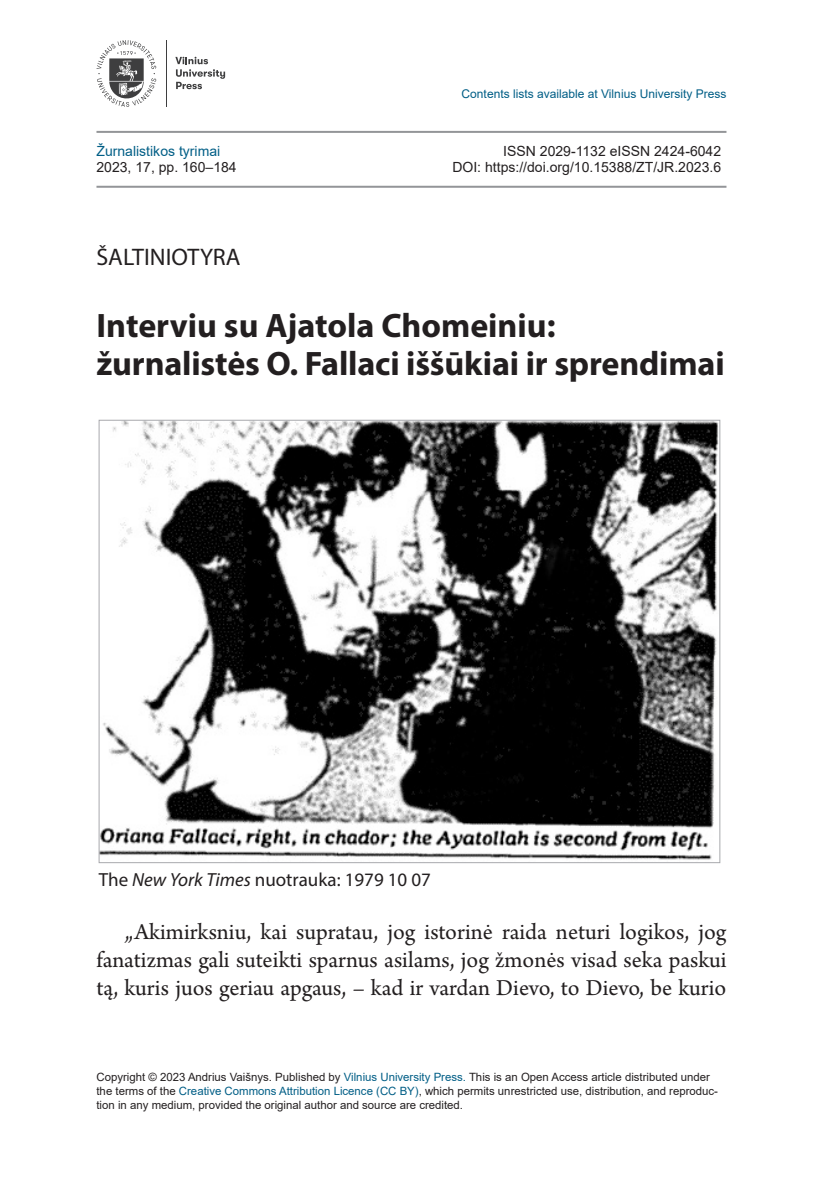
<style>
.page{position:relative;width:840px;height:1191px;background:#fff}
.page>*{position:absolute;margin:0;border:0;box-sizing:border-box;transform-origin:0 0}
.ISSN-pavadinimas{font:700 34px/38px "Myriad Pro";letter-spacing:-.005em;color:#231f20}
.ISSN-tekstas{font:24px/28.2px "Arno Pro";letter-spacing:-.005em;color:#231f20;text-align:justify}
.ISSN-autorius{font:24px "Myriad Pro";color:#231f20}
.ISSN-lentele{font:19px "Myriad Pro";color:#231f20}
.ISSN_virsus{font:14px "Arial";color:#231f20}
.ISSN_virsus-2{font:14px "Arial";color:#005e86}
.t1{font:12px "Arial";color:#005e86}
.t2{font:11.4px/14px "Arial";color:#231f20}
.s1{font-style:italic}
.s2{color:#005e86}
</style>
<div class="page">
<hr style="left:96px;top:131px;width:630px;height:2px;background:#939598">
<hr style="left:96px;top:186px;width:630px;height:2px;background:#939598">
<hr style="left:166px;top:40px;width:1px;height:67px;background:#3e3e3f">
<svg style="left:96px;top:40px;width:60px;height:67px"></svg>
<svg style="left:175px;top:57px;width:50px;height:32px"></svg>
<img style="left:101px;top:422px;width:616px;height:438px">
<p class="t1" style="left:461px;top:85px;width:266px">Contents lists available at Vilnius University Press</p>
<p class="ISSN_virsus-2" style="left:96px;top:141px;width:125px">Žurnalistikos tyrimai</p>
<p class="ISSN_virsus" style="left:503px;top:141px;width:219px">ISSN 2029-1132 eISSN 2424-6042</p>
<p class="ISSN_virsus" style="left:96px;top:157px;width:142px">2023, 17, pp. 160–184</p>
<p class="ISSN_virsus" style="left:452px;top:157px;width:270px">DOI: https://doi.org/10.15388/ZT/JR.2023.6</p>
<p class="ISSN-autorius" style="left:96px;top:242px;width:145px">ŠALTINIOTYRA</p>
<p class="ISSN-pavadinimas" style="left:96px;top:305px;width:629px">Interviu su Ajatola Chomeiniu: žurnalistės O. Fallaci iššūkiai ir sprendimai</p>
<p class="ISSN-lentele" style="left:99px;top:867px;width:333px">The <span class="s1">New York Times</span> nuotrauka: 1979 10 07</p>
<p class="ISSN-tekstas" style="left:96px;top:919px;width:631px;text-indent:28px">„Akimirksniu, kai supratau, jog istorinė raida neturi logikos, jog fanatizmas gali suteikti sparnus asilams, jog žmonės visad seka paskui tą, kuris juos geriau apgaus, – kad ir vardan Dievo, to Dievo, be kurio</p>
<p class="t2" style="left:96px;top:1069px;width:622px">Copyright © 2023 Andrius Vaišnys. Published by <span class="s2">Vilnius University Press.</span> This is an Open Access article distributed under the terms of the <span class="s2">Creative Commons Attribution Licence (CC BY)</span>, which permits unrestricted use, distribution, and reproduc&shy;tion in any medium, provided the original author and source are credited.</p>
</div>
